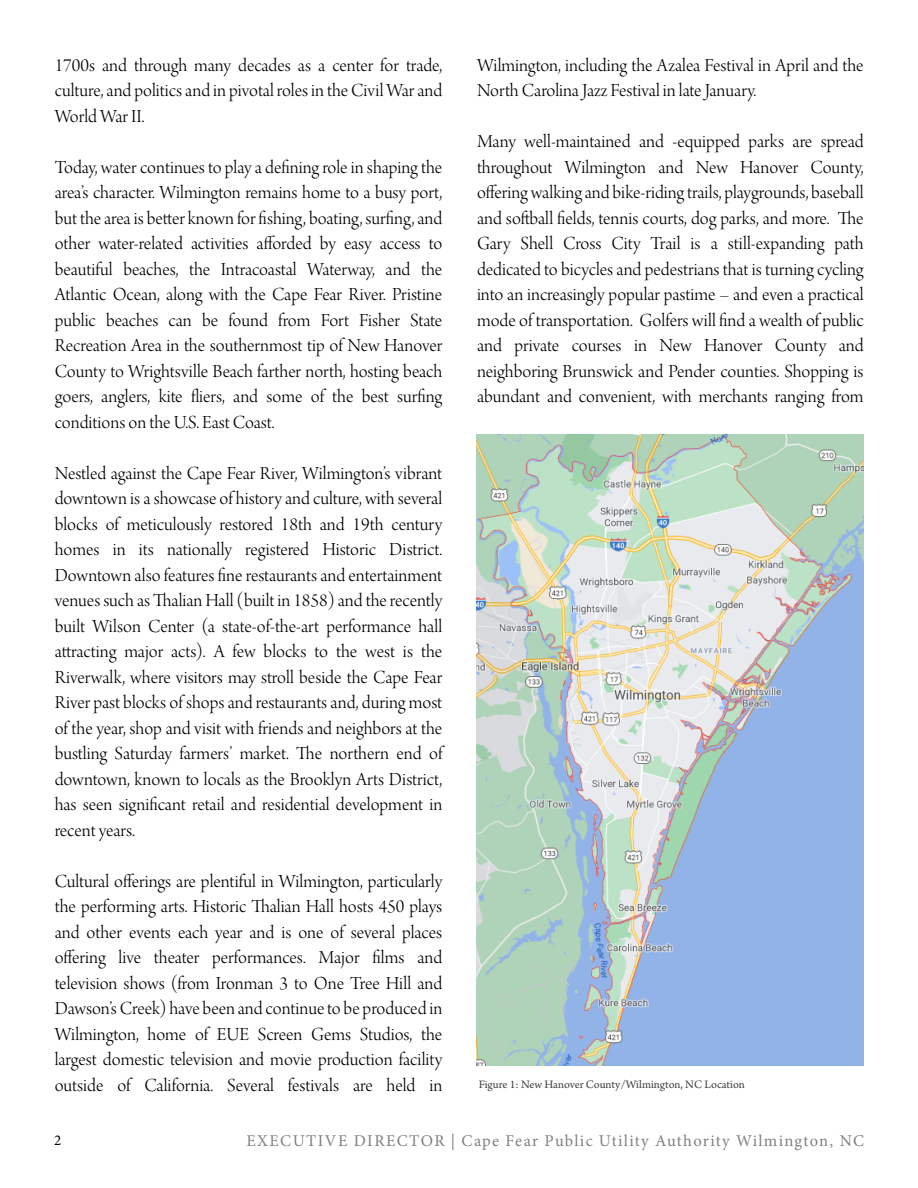
<style>
.page{position:relative;width:918px;height:1188px;background:#fff}
.page>*{position:absolute;margin:0;border:0;box-sizing:border-box;transform-origin:0 0}
.t1{font:19.5px/25.5px "Arno Pro Light Display";color:#000;text-align:justify}
.t2{font:16.5px "Minion Pro";letter-spacing:.08em;color:#808080}
.t3{font:15px "Minion Pro";color:#000}
.t4{font:12px "Arno Pro";color:#404040}
</style>
<div class="page">
<img style="left:477px;top:434px;width:387px;height:631px">
<p class="t1" style="left:55px;top:54px;width:389px">1700s and through many decades as a center for trade, culture, and politics and in pivotal roles in the Civil War and World War II.</p>
<p class="t1" style="left:55px;top:156px;width:389px">Today, water continues to play a defining role in shaping the area’s character. Wilmington remains home to a busy port, but the area is better known for fishing, boating, surfing, and other water-related activities afforded by easy access to beautiful beaches, the Intracoastal Waterway, and the Atlantic Ocean, along with the Cape Fear River. Pristine public beaches can be found from Fort Fisher State Recreation Area in the southernmost tip of New Hanover County to Wrightsville Beach farther north, hosting beach goers, anglers, kite fliers, and some of the best surfing conditions on the U.S. East Coast.</p>
<p class="t1" style="left:55px;top:462px;width:389px">Nestled against the Cape Fear River, Wilmington’s vibrant downtown is a showcase of history and culture, with several blocks of meticulously restored 18th and 19th century homes in its nationally registered Historic District.<br>Downtown also features fine restaurants and entertainment venues such asThalian Hall (built in 1858) and the recently built Wilson Center (a state-of-the-art performance hall attracting major acts). A few blocks to the west is the Riverwalk, where visitors may stroll beside the Cape Fear River past blocks of shops and restaurants and, during most of the year, shop and visit with friends and neighbors at the bustling Saturday farmers’ market. The northern end of downtown, known to locals as the Brooklyn Arts District, has seen significant retail and residential development in recent years.</p>
<p class="t1" style="left:55px;top:870px;width:389px">Cultural offerings are plentiful in Wilmington, particularly the performing arts. Historic Thalian Hall hosts 450 plays and other events each year and is one of several places offering live theater performances. Major films and television shows (from Ironman 3 to One Tree Hill and Dawson’s Creek) have been and continue to be produced in Wilmington, home of EUE Screen Gems Studios, the largest domestic television and movie production facility outside of California. Several festivals are held in</p>
<p class="t1" style="left:477px;top:54px;width:388px">Wilmington, including the Azalea Festival in April and the<br>North Carolina Jazz Festival in late January.</p>
<p class="t1" style="left:477px;top:131px;width:388px">Many well-maintained and -equipped parks are spread throughout Wilmington and New Hanover County, offering walking and bike-riding trails, playgrounds, baseball and softball fields, tennis courts, dog parks, and more. The Gary Shell Cross City Trail is a still-expanding path dedicated to bicycles and pedestrians that is turning cycling into an increasingly popular pastime – and even a practical mode of transportation. Golfers will find a wealth of public and private courses in New Hanover County and neighboring Brunswick and Pender counties. Shopping is abundant and convenient, with merchants ranging from</p>
<p class="t4" style="left:479px;top:1080px;width:268px">Figure 1: New Hanover County/Wilmington, NC Location</p>
<p class="t3" style="left:54px;top:1134px;width:9px">2</p>
<p class="t2" style="left:246px;top:1134px;width:619px">EXECUTIVE DIRECTOR | Cape Fear Public Utility Authority Wilmington, NC</p>
</div>
